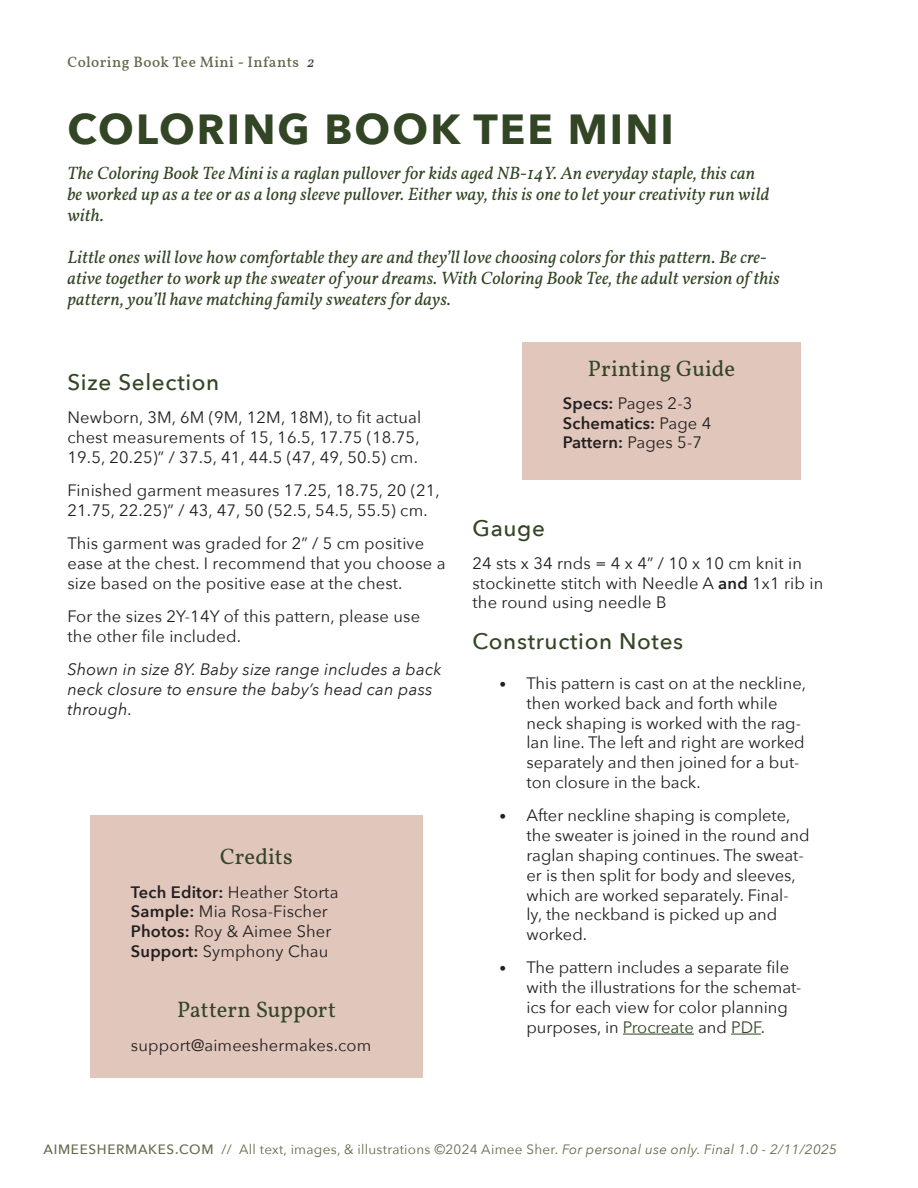
<style>
.page{position:relative;width:918px;height:1188px;background:#fff}
.page>*{position:absolute;margin:0;border:0;box-sizing:border-box;transform-origin:0 0}
.t1{font:700 42px "Avenir Next";letter-spacing:.05em;color:#324524}
.Header_2{font:500 22.5px "Avenir Next";letter-spacing:.03em;color:#324524}
.Tips_Title{font:22.5px "Vollkorn";color:#324524}
.Intro_Paragraph{font:italic 18px/21px "Vollkorn";letter-spacing:.01em;color:#324524}
.Tips_Text{font:16.5px/19.8px "Avenir Next";color:#231f20}
.t2{font:italic 16.5px/19.8px "Avenir Next";letter-spacing:.01em;color:#231f20}
.Tips_Text-2{font:600 16.5px "Avenir Next";letter-spacing:.01em;color:#231f20}
.t3{font:500 15px "Vollkorn";letter-spacing:.03em;color:#656a4d}
.t4{font:13.5px "Avenir Next";letter-spacing:.02em;color:#656a4d}
.s1{font-weight:400;font-style:italic;color:#324524}
.s2{font-weight:600}
.s3{font-weight:400}
.s4{font-size:13.5px}
.s5{color:#324524}
.s6{font-weight:500}
.s7{font-style:italic}
</style>
<div class="page">
<hr style="left:623px;top:1034px;width:71px;height:1px;background:#324524">
<hr style="left:731px;top:1034px;width:30px;height:1px;background:#324524">
<div style="left:90px;top:816px;width:333px;height:262px;background:#e0c6bb"></div>
<div style="left:522px;top:342px;width:279px;height:138px;background:#e0c6bb"></div>
<p class="t3" style="left:68px;top:51px;width:248px">Coloring Book Tee Mini - Infants <span class="s1">2</span></p>
<p class="t1" style="left:68px;top:93px;width:608px">COLORING BOOK TEE MINI</p>
<p class="Intro_Paragraph" style="left:68px;top:161px;width:704px">The Coloring Book Tee Mini is a raglan pullover for kids aged NB-14Y. An everyday staple, this can be worked up as a tee or as a long sleeve pullover. Either way, this is one to let your creativity run wild with.</p>
<p class="Intro_Paragraph" style="left:68px;top:245px;width:714px">Little ones will love how comfortable they are and they’ll love choosing colors for this pattern. Be cre&shy;ative together to work up the sweater of your dreams. With Coloring Book Tee, the adult version of this pattern, you’ll have matching family sweaters for days.</p>
<h2 class="Header_2" style="left:68px;top:363px;width:153px">Size Selection</h2>
<p class="Tips_Text" style="left:68px;top:407px;width:355px;text-align:justify">Newborn, 3M, 6M (9M, 12M, 18M), to fit actual chest measurements of 15, 16.5, 17.75 (18.75, 19.5, 20.25)” / 37.5, 41, 44.5 (47, 49, 50.5) cm.</p>
<p class="Tips_Text" style="left:68px;top:480px;width:374px">Finished garment measures 17.25, 18.75, 20 (21,<br>21.75, 22.25)” / 43, 47, 50 (52.5, 54.5, 55.5) cm.</p>
<p class="Tips_Text" style="left:68px;top:533px;width:380px">This garment was graded for 2” / 5 cm positive ease at the chest. I recommend that you choose a size based on the positive ease at the chest.</p>
<p class="Tips_Text" style="left:68px;top:606px;width:354px">For the sizes 2Y-14Y of this pattern, please use the other file included.</p>
<p class="t2" style="left:68px;top:659px;width:376px">Shown in size 8Y. Baby size range includes a back neck closure to ensure the baby’s head can pass through.</p>
<p class="Tips_Title" style="left:220px;top:840px;width:74px">Credits</p>
<p class="Tips_Text" style="left:131px;top:881px;width:209px"><span class="s2">Tech Editor:</span> Heather Storta</p>
<p class="Tips_Text" style="left:131px;top:901px;width:198px"><span class="s2">Sample:</span> Mia Rosa-Fischer</p>
<p class="Tips_Text" style="left:131px;top:921px;width:202px"><span class="s2">Photos:</span> Roy &amp; Aimee Sher</p>
<p class="Tips_Text" style="left:131px;top:941px;width:199px"><span class="s2">Support:</span> Symphony Chau</p>
<p class="Tips_Title" style="left:177px;top:993px;width:160px">Pattern Support</p>
<p class="Tips_Text" style="left:131px;top:1034px;width:242px">support@aimeeshermakes.com</p>
<p class="Tips_Title" style="left:588px;top:351px;width:149px">Printing Guide</p>
<p class="Tips_Text" style="left:563px;top:393px;width:131px"><span class="s2">Specs:</span> Pages 2-3</p>
<p class="Tips_Text-2" style="left:563px;top:409px;width:150px">Schematics: <span class="s3">Page 4</span></p>
<p class="Tips_Text-2" style="left:563px;top:429px;width:141px">Pattern: <span class="s3">Pages 5-7</span></p>
<h2 class="Header_2" style="left:472px;top:509px;width:74px">Gauge</h2>
<p class="Tips_Text" style="left:472px;top:553px;width:352px">24 sts x 34 rnds = 4 x 4” / 10 x 10 cm knit in stockinette stitch with Needle A <span class="s2">and</span> 1x1 rib in the round using needle B</p>
<h2 class="Header_2" style="left:472px;top:622px;width:212px">Construction Notes</h2>
<p class="Tips_Text" style="left:526px;top:673px;width:281px;text-indent:-27px"><span class="s4">•</span> This pattern is cast on at the neckline, then worked back and forth while neck shaping is worked with the rag&shy;lan line. The left and right are worked separately and then joined for a but&shy;ton closure in the back.</p>
<p class="Tips_Text" style="left:526px;top:805px;width:285px;text-indent:-27px"><span class="s4">•</span> After neckline shaping is complete, the sweater is joined in the round and raglan shaping continues. The sweat&shy;er is then split for body and sleeves, which are worked separately. Final-<br>ly, the neckband is picked up and worked.</p>
<p class="Tips_Text" style="left:526px;top:957px;width:277px;text-indent:-27px"><span class="s4">•</span> The pattern includes a separate file with the illustrations for the schemat&shy;ics for each view for color planning purposes, in <span class="s5">Procreate</span> and <span class="s5">PDF</span>.</p>
<p class="t4" style="left:43px;top:1137px;width:795px"><span class="s6">AIMEESHERMAKES.COM</span> // All text, images, &amp; illustrations ©2024 Aimee Sher. <span class="s7">For personal use only. Final 1.0 - 2/11/2025</span></p>
</div>
